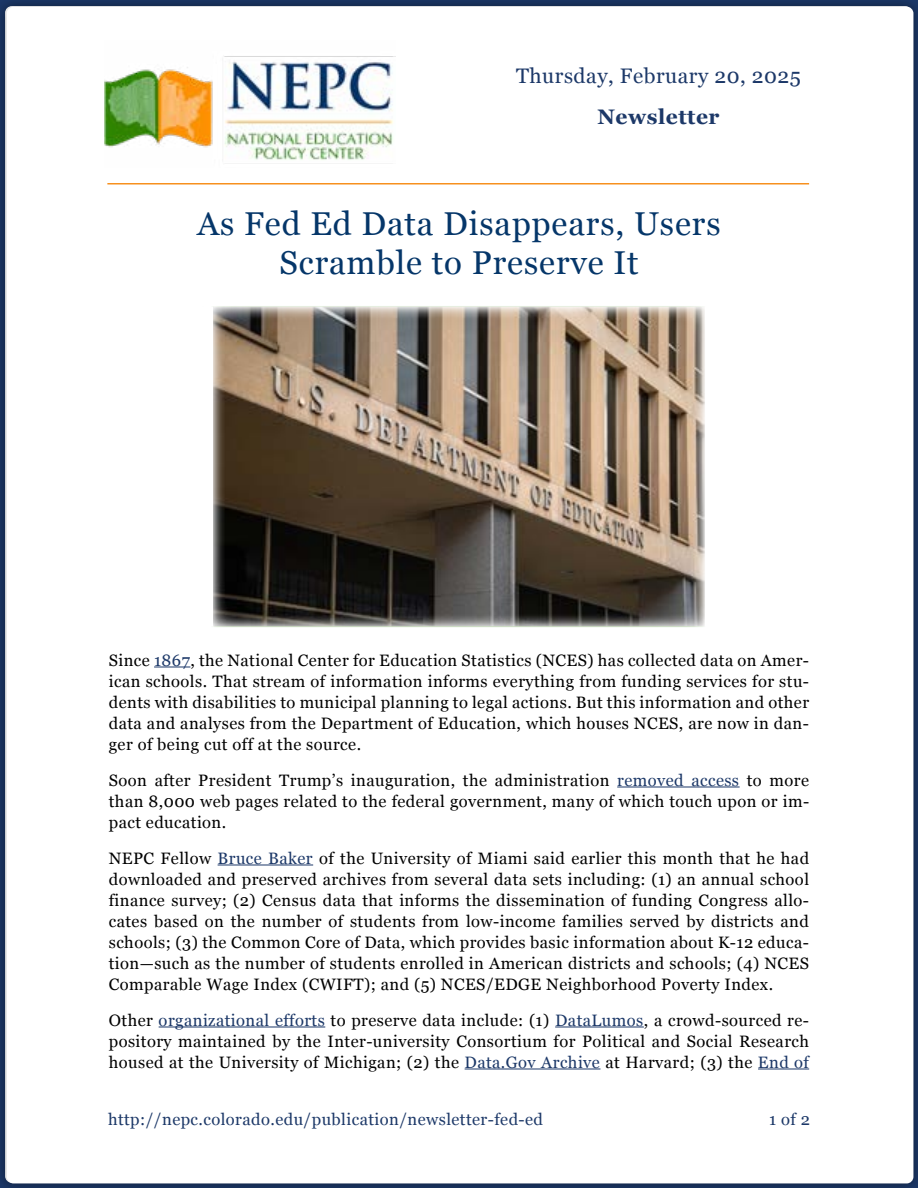
<style>
.page{position:relative;width:918px;height:1188px;background:#fff}
.page>*{position:absolute;margin:0;border:0;box-sizing:border-box;transform-origin:0 0}
.t1{font:33px/39px "Georgia";letter-spacing:.025em;color:#053669;text-align:center}
.t2{font:21px "Georgia";letter-spacing:.025em;color:#1c3868}
.t3{font:700 21px "Georgia";letter-spacing:.025em;color:#1c3868}
.t4{font:16.5px/21px "Georgia";letter-spacing:.025em;color:#000;text-align:justify}
.t5{font:16.5px "Georgia";letter-spacing:.025em;color:#1c3868}
.s1{color:#1c3868}
</style>
<div class="page">
<div style="left:0;top:0;width:918px;height:1188px;background:#000;opacity:.25"></div>
<div style="left:7px;top:7px;width:906px;height:1176px;background:#fff;border-radius:7px"></div>
<hr style="left:154px;top:667px;width:36px;height:1px;background:#1c3868">
<hr style="left:617px;top:787px;width:123px;height:1px;background:#1c3868">
<hr style="left:218px;top:865px;width:95px;height:1px;background:#1c3868">
<hr style="left:159px;top:1027px;width:166px;height:1px;background:#1c3868">
<hr style="left:555px;top:1027px;width:89px;height:1px;background:#1c3868">
<hr style="left:465px;top:1069px;width:135px;height:1px;background:#1c3868">
<hr style="left:758px;top:1069px;width:51px;height:1px;background:#1c3868">
<img style="left:105px;top:56px;width:290px;height:104px">
<img style="left:213px;top:308px;width:492px;height:317px">
<hr style="left:107px;top:183px;width:702px;height:1px;background:#f7901e">
<p class="t2" style="left:516px;top:64px;width:286px">Thursday, February 20, 2025</p>
<p class="t3" style="left:597px;top:105px;width:124px">Newsletter</p>
<h1 class="t1" style="left:197px;top:204px;width:525px">As Fed Ed Data Disappears, Users<br>Scramble to Preserve It</h1>
<p class="t4" style="left:109px;top:649px;width:702px">Since <span class="s1">1867</span>, the National Center for Education Statistics (NCES) has collected data on Amer&shy;ican schools. That stream of information informs everything from funding services for stu&shy;dents with disabilities to municipal planning to legal actions. But this information and other data and analyses from the Department of Education, which houses NCES, are now in dan&shy;ger of being cut off at the source.</p>
<p class="t4" style="left:109px;top:769px;width:702px">Soon after President Trump’s inauguration, the administration <span class="s1">removed access</span> to more than 8,000 web pages related to the federal government, many of which touch upon or im&shy;pact education.</p>
<p class="t4" style="left:109px;top:847px;width:702px">NEPC Fellow <span class="s1">Bruce Baker</span> of the University of Miami said earlier this month that he had downloaded and preserved archives from several data sets including: (1) an annual school finance survey; (2) Census data that informs the dissemination of funding Congress allo&shy;cates based on the number of students from low-income families served by districts and schools; (3) the Common Core of Data, which provides basic information about K-12 educa&shy;tion—such as the number of students enrolled in American districts and schools; (4) NCES Comparable Wage Index (CWIFT); and (5) NCES/EDGE Neighborhood Poverty Index.</p>
<p class="t4" style="left:109px;top:1009px;width:702px">Other <span class="s1">organizational efforts</span> to preserve data include: (1) <span class="s1">DataLumos</span>, a crowd-sourced re&shy;pository maintained by the Inter-university Consortium for Political and Social Research housed at the University of Michigan; (2) the <span class="s1">Data.Gov Archive</span> at Harvard; (3) the <span class="s1">End of</span></p>
<p class="t5" style="left:108px;top:1109px;width:437px">http://nepc.colorado.edu/publication/newsletter-fed-ed</p>
<p class="t5" style="left:769px;top:1109px;width:42px">1 of 2</p>
</div>
